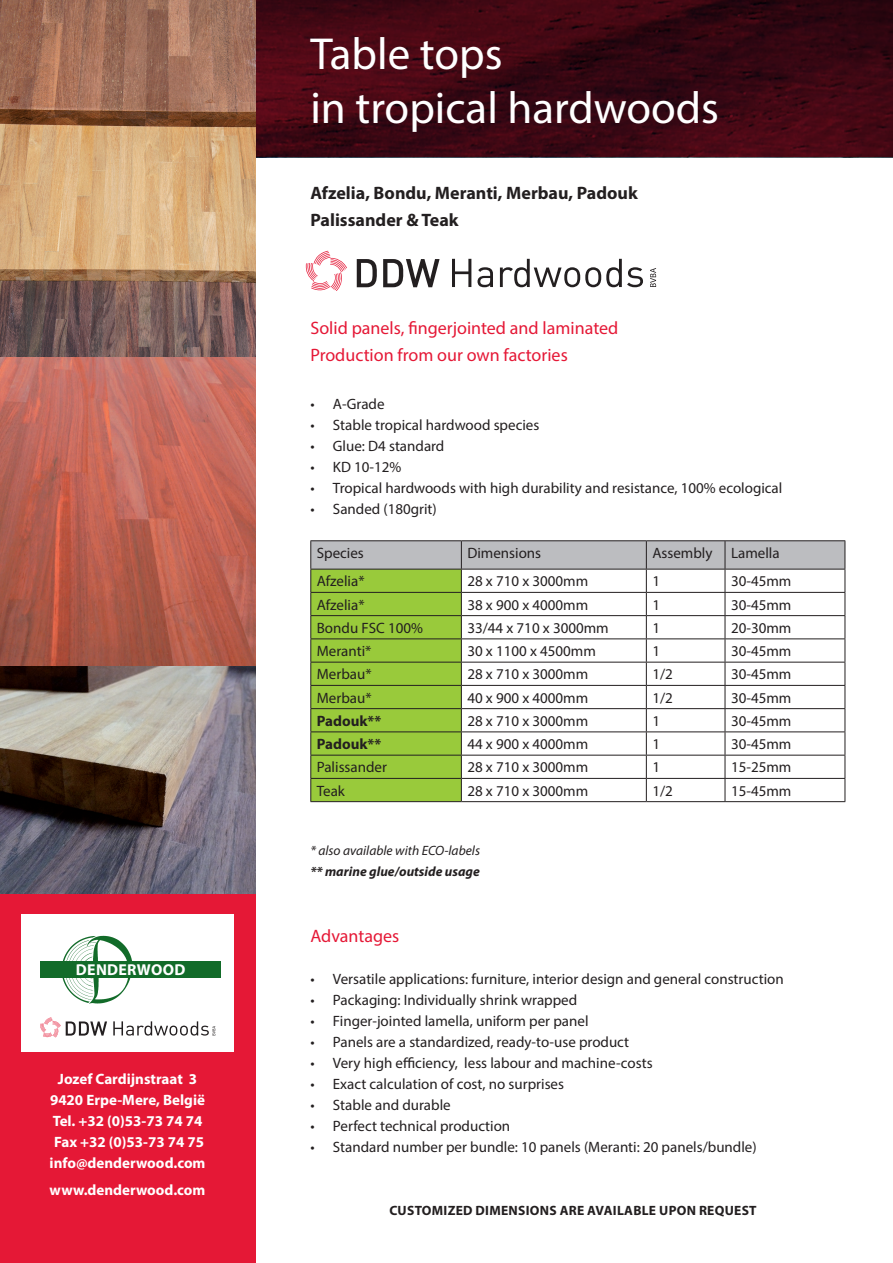
<style>
.page{position:relative;width:893px;height:1263px;background:#fff}
.page>*{position:absolute;margin:0;border:0;box-sizing:border-box;transform-origin:0 0}
.t1{font:45px "Myriad Pro";color:#fff}
.t2{font:18px "Myriad Pro";color:#e51836}
.t3{font:700 18px/27px "Myriad Pro";color:#231f20}
.t4{font:700 15.75px "Myriad Pro";letter-spacing:.02em;color:#fff}
.t5{font:15px "Myriad Pro";color:#231f20}
.t6{font:700 15px "Myriad Pro";color:#fff}
.t7{font:700 15px "Myriad Pro";color:#231f20}
.t8{font:700 13.5px "Myriad Pro";letter-spacing:.02em;color:#231f20}
.t9{font:italic 13.5px "Myriad Pro";color:#231f20}
.t10{font:italic 700 13.5px "Myriad Pro";color:#231f20}
</style>
<div class="page">
<svg style="left:255px;top:0;width:638px;height:157px;background:#3d0713"></svg>
<div style="left:0;top:893px;width:255px;height:370px;background:#e51836"></div>
<div style="left:21px;top:914px;width:213px;height:138px;background:#fff"></div>
<svg style="left:66px;top:1021px;width:41px;height:14px"></svg>
<svg style="left:40px;top:1017px;width:20px;height:20px"></svg>
<svg style="left:113px;top:1021px;width:102px;height:14px"></svg>
<img style="left:62px;top:935px;width:70px;height:69px">
<div style="left:40px;top:961px;width:180px;height:17px;background:#126b29"></div>
<hr style="left:310px;top:540px;width:151px;height:1px;background:#231f20">
<hr style="left:461px;top:540px;width:185px;height:1px;background:#231f20">
<hr style="left:646px;top:540px;width:79px;height:1px;background:#231f20">
<hr style="left:725px;top:540px;width:120px;height:1px;background:#231f20">
<svg style="left:310px;top:541px;width:536px;height:261px"></svg>
<hr style="left:310px;top:801px;width:151px;height:1px;background:#231f20">
<hr style="left:461px;top:801px;width:185px;height:1px;background:#231f20">
<hr style="left:646px;top:801px;width:79px;height:1px;background:#231f20">
<hr style="left:725px;top:801px;width:120px;height:1px;background:#231f20">
<svg style="left:357px;top:259px;width:20px;height:28px"></svg>
<svg style="left:383px;top:259px;width:57px;height:28px"></svg>
<svg style="left:452px;top:259px;width:19px;height:28px"></svg>
<svg style="left:477px;top:267px;width:16px;height:20px"></svg>
<svg style="left:500px;top:259px;width:143px;height:28px"></svg>
<svg style="left:305px;top:251px;width:42px;height:40px"></svg>
<svg style="left:650px;top:268px;width:6px;height:19px"></svg>
<img style="left:0;top:0;width:255px;height:357px">
<img style="left:0;top:665px;width:255px;height:228px">
<img style="left:0;top:357px;width:255px;height:308px">
<p class="t4" style="left:76px;top:959px;width:111px">DENDERWOOD</p>
<p class="t6" style="left:58px;top:1069px;width:141px">Jozef Cardijnstraat 3</p>
<p class="t6" style="left:50px;top:1090px;width:157px">9420 Erpe-Mere, België</p>
<p class="t6" style="left:53px;top:1111px;width:151px">Tel. +32 (0)53-73 74 74</p>
<p class="t6" style="left:54px;top:1132px;width:151px">Fax +32 (0)53-73 74 75</p>
<p class="t6" style="left:50px;top:1153px;width:157px">info@denderwood.com</p>
<p class="t6" style="left:50px;top:1180px;width:157px">www.denderwood.com</p>
<p class="t1" style="left:310px;top:26px;width:194px">Table tops</p>
<p class="t1" style="left:310px;top:80px;width:410px">in tropical hardwoods</p>
<p class="t3" style="left:310px;top:178px;width:329px">Afzelia, Bondu, Meranti, Merbau, Padouk<br>Palissander &amp; Teak</p>
<p class="t2" style="left:310px;top:317px;width:309px">Solid panels, fingerjointed and laminated</p>
<p class="t2" style="left:310px;top:344px;width:259px">Production from our own factories</p>
<p class="t5" style="left:310px;top:394px;width:76px">• A-Grade</p>
<p class="t5" style="left:310px;top:415px;width:230px">• Stable tropical hardwood species</p>
<p class="t5" style="left:310px;top:436px;width:136px">• Glue: D4 standard</p>
<p class="t5" style="left:310px;top:457px;width:93px">• KD 10-12%</p>
<p class="t5" style="left:310px;top:478px;width:473px">• Tropical hardwoods with high durability and resistance, 100% ecological</p>
<p class="t5" style="left:310px;top:499px;width:128px">• Sanded (180grit)</p>
<p class="t5" style="left:317px;top:544px;width:49px">Species</p>
<p class="t5" style="left:467px;top:544px;width:75px">Dimensions</p>
<p class="t5" style="left:652px;top:544px;width:62px">Assembly</p>
<p class="t5" style="left:731px;top:544px;width:50px">Lamella</p>
<p class="t5" style="left:317px;top:572px;width:49px">Afzelia*</p>
<p class="t5" style="left:467px;top:572px;width:122px">28 x 710 x 3000mm</p>
<p class="t5" style="left:652px;top:572px;width:9px">1</p>
<p class="t5" style="left:731px;top:572px;width:62px">30-45mm</p>
<p class="t5" style="left:317px;top:595px;width:49px">Afzelia*</p>
<p class="t5" style="left:467px;top:595px;width:122px">38 x 900 x 4000mm</p>
<p class="t5" style="left:652px;top:595px;width:9px">1</p>
<p class="t5" style="left:731px;top:595px;width:62px">30-45mm</p>
<p class="t5" style="left:317px;top:619px;width:108px">Bondu FSC 100%</p>
<p class="t5" style="left:467px;top:619px;width:143px">33/44 x 710 x 3000mm</p>
<p class="t5" style="left:652px;top:619px;width:9px">1</p>
<p class="t5" style="left:731px;top:619px;width:62px">20-30mm</p>
<p class="t5" style="left:317px;top:642px;width:56px">Meranti*</p>
<p class="t5" style="left:467px;top:642px;width:130px">30 x 1100 x 4500mm</p>
<p class="t5" style="left:652px;top:642px;width:9px">1</p>
<p class="t5" style="left:731px;top:642px;width:62px">30-45mm</p>
<p class="t5" style="left:317px;top:665px;width:56px">Merbau*</p>
<p class="t5" style="left:467px;top:665px;width:122px">28 x 710 x 3000mm</p>
<p class="t5" style="left:652px;top:665px;width:22px">1/2</p>
<p class="t5" style="left:731px;top:665px;width:62px">30-45mm</p>
<p class="t5" style="left:317px;top:688px;width:56px">Merbau*</p>
<p class="t5" style="left:467px;top:688px;width:122px">40 x 900 x 4000mm</p>
<p class="t5" style="left:652px;top:688px;width:22px">1/2</p>
<p class="t5" style="left:731px;top:688px;width:62px">30-45mm</p>
<p class="t7" style="left:317px;top:711px;width:66px">Padouk**</p>
<p class="t5" style="left:467px;top:712px;width:122px">28 x 710 x 3000mm</p>
<p class="t5" style="left:652px;top:712px;width:9px">1</p>
<p class="t5" style="left:731px;top:712px;width:62px">30-45mm</p>
<p class="t7" style="left:317px;top:734px;width:66px">Padouk**</p>
<p class="t5" style="left:467px;top:735px;width:122px">44 x 900 x 4000mm</p>
<p class="t5" style="left:652px;top:735px;width:9px">1</p>
<p class="t5" style="left:731px;top:735px;width:62px">30-45mm</p>
<p class="t5" style="left:317px;top:758px;width:72px">Palissander</p>
<p class="t5" style="left:467px;top:758px;width:122px">28 x 710 x 3000mm</p>
<p class="t5" style="left:652px;top:758px;width:9px">1</p>
<p class="t5" style="left:731px;top:758px;width:62px">15-25mm</p>
<p class="t5" style="left:317px;top:781px;width:30px">Teak</p>
<p class="t5" style="left:467px;top:781px;width:122px">28 x 710 x 3000mm</p>
<p class="t5" style="left:652px;top:781px;width:22px">1/2</p>
<p class="t5" style="left:731px;top:781px;width:62px">15-45mm</p>
<p class="t9" style="left:310px;top:842px;width:171px">* also available with ECO-labels</p>
<p class="t10" style="left:310px;top:863px;width:171px">** marine glue/outside usage</p>
<p class="t2" style="left:310px;top:924px;width:90px">Advantages</p>
<p class="t5" style="left:310px;top:969px;width:475px">• Versatile applications: furniture, interior design and general construction</p>
<p class="t5" style="left:310px;top:990px;width:268px">• Packaging: Individually shrink wrapped</p>
<p class="t5" style="left:310px;top:1011px;width:280px">• Finger-jointed lamella, uniform per panel</p>
<p class="t5" style="left:310px;top:1032px;width:320px">• Panels are a standardized, ready-to-use product</p>
<p class="t5" style="left:310px;top:1053px;width:344px">• Very high efficiency, less labour and machine-costs</p>
<p class="t5" style="left:310px;top:1074px;width:255px">• Exact calculation of cost, no surprises</p>
<p class="t5" style="left:310px;top:1095px;width:142px">• Stable and durable</p>
<p class="t5" style="left:310px;top:1116px;width:201px">• Perfect technical production</p>
<p class="t5" style="left:310px;top:1137px;width:448px">• Standard number per bundle: 10 panels (Meranti: 20 panels/bundle)</p>
<p class="t8" style="left:389px;top:1202px;width:369px">CUSTOMIZED DIMENSIONS ARE AVAILABLE UPON REQUEST</p>
</div>
